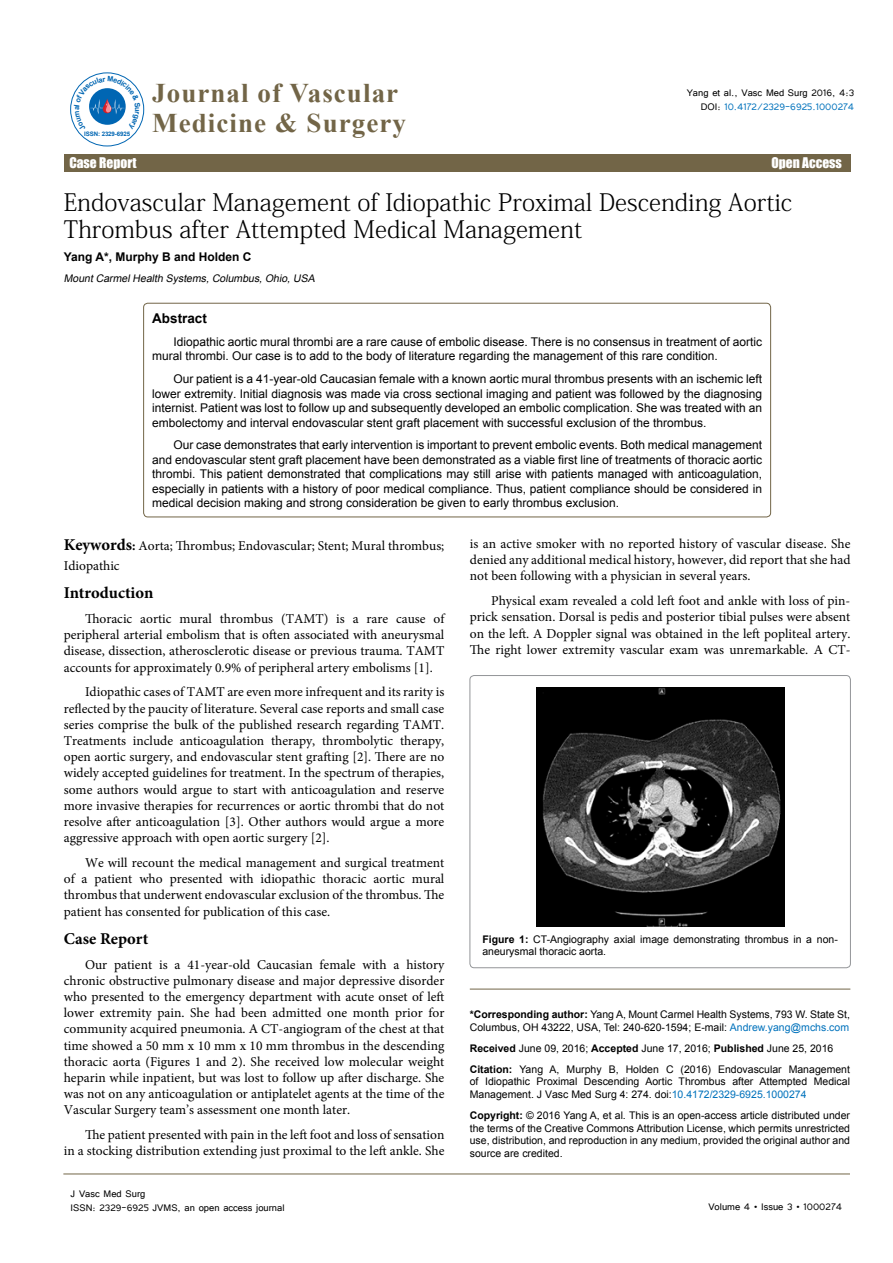
<style>
.page{position:relative;width:893px;height:1263px;background:#fff}
.page>*{position:absolute;margin:0;border:0;box-sizing:border-box;transform-origin:0 0}
.t1{font:700 27px "Times New Roman";letter-spacing:.04em;color:#726547}
.t2{font:24px/27px "Adobe Fangsong Std";color:#000}
.t3{font:700 16.5px "Minion Pro";color:#000}
.t4{font:13.5px/16.2px "Minion Pro";color:#000;text-align:justify}
.t5{font:13.5px "Impact";color:#fff}
.t6{font:700 13.5px "Arial";color:#000}
.t7{font:12px/14.4px "Arial";color:#000;text-align:justify}
.t8{font:12px/14.4px "Tunga";color:#000;text-align:right}
.t9{font:700 12px "Arial";color:#000}
.t10{font:10.5px/12.6px "Arial";color:#000}
.t11{font:italic 10.5px "Arial";color:#000}
.t12{font:700 6.15px "Arial";letter-spacing:-.02em;color:#0066b3}
.s1{color:#0072bc}
.s2{font-weight:700;font-size:16.5px}
.s3{font-weight:700}
</style>
<div class="page">
<div style="left:64px;top:154px;width:786px;height:17px;background:#726547"></div>
<div style="left:70px;top:73px;width:74px;height:73px;border:1px solid #0066b3;border-radius:50%"></div>
<hr style="left:63px;top:1174px;width:787px;height:1px;background:#726547">
<hr style="left:470px;top:989px;width:380px;height:1px;background:#726547">
<div style="left:144px;top:303px;width:627px;height:214px;border:1px solid #726547;border-radius:4px"></div>
<div style="left:470px;top:675px;width:380px;height:293px;border:1px solid #939598;border-radius:4px"></div>
<img style="left:536px;top:688px;width:248px;height:239px">
<svg style="left:74px;top:76px;width:66px;height:55px"></svg>
<p class="t12" style="left:84px;top:130px;width:47px">ISSN: 2329-6925</p>
<h1 class="t1" style="left:152px;top:75px;width:247px">Journal of Vascular</h1>
<h1 class="t1" style="left:152px;top:105px;width:255px">Medicine &amp; Surgery</h1>
<p class="t8" style="left:687px;top:84px;width:169px">Yang et al., Vasc Med Surg 2016, 4:3<br>DOI: <span class="s1">10.4172/2329-6925.1000274</span></p>
<p class="t5" style="left:69px;top:152px;width:69px">Case Report</p>
<p class="t5" style="left:771px;top:152px;width:72px">Open Access</p>
<h2 class="t2" style="left:64px;top:189px;width:730px">Endovascular Management of Idiopathic Proximal Descending Aortic<br>Thrombus after Attempted Medical Management</h2>
<p class="t9" style="left:64px;top:249px;width:189px">Yang A*, Murphy B and Holden C</p>
<p class="t11" style="left:64px;top:271px;width:255px">MountCarmelHealth Systems,Columbus,Ohio,USA</p>
<p class="t6" style="left:152px;top:309px;width:56px">Abstract</p>
<p class="t7" style="left:152px;top:335px;width:611px;text-indent:21px">Idiopathic aortic mural thrombi are a rare cause of embolic disease. There is no consensus in treatment of aortic mural thrombi. Our case is to add to the body of literature regarding the management of this rare condition.</p>
<p class="t7" style="left:152px;top:372px;width:611px;text-indent:21px">Our patient is a 41-year-old Caucasian female with a known aortic mural thrombus presents with an ischemic left lower extremity. Initial diagnosis was made via cross sectional imaging and patient was followed by the diagnosing internist. Patient was lost to follow up and subsequently developed an embolic complication. She was treated with an embolectomy and interval endovascular stent graft placement with successful exclusion of the thrombus.</p>
<p class="t7" style="left:152px;top:438px;width:611px;text-indent:21px">Our case demonstrates that early intervention is important to prevent embolic events. Both medical management and endovascular stent graft placement have been demonstrated as a viable first line of treatments of thoracic aortic thrombi. This patient demonstrated that complications may still arise with patients managed with anticoagulation, especially in patients with a history of poor medical compliance. Thus, patient compliance should be considered in medical decision making and strong consideration be given to early thrombus exclusion.</p>
<p class="t4" style="left:64px;top:536px;width:382px;line-height:19.8px"><span class="s2">Keywords</span><span class="s3">:</span> Aorta; Thrombus; Endovascular; Stent; Mural thrombus;<br>Idiopathic</p>
<p class="t3" style="left:64px;top:581px;width:91px">Introduction</p>
<p class="t4" style="left:64px;top:611px;width:382px;text-indent:21px">Thoracic aortic mural thrombus (TAMT) is a rare cause of peripheral arterial embolism that is often associated with aneurysmal disease, dissection, atherosclerotic disease or previous trauma. TAMT accounts for approximately 0.9% of peripheral artery embolisms [1].</p>
<p class="t4" style="left:64px;top:684px;width:382px;text-indent:21px">Idiopathic cases of TAMT are even more infrequent and its rarity is reflected by the paucity of literature. Several case reports and small case series comprise the bulk of the published research regarding TAMT.<br>Treatments include anticoagulation therapy, thrombolytic therapy, open aortic surgery, and endovascular stent grafting [2]. There are no widely accepted guidelines for treatment. In the spectrum of therapies, some authors would argue to start with anticoagulation and reserve more invasive therapies for recurrences or aortic thrombi that do not resolve after anticoagulation [3]. Other authors would argue a more aggressive approach with open aortic surgery [2].</p>
<p class="t4" style="left:64px;top:854px;width:382px;text-indent:21px">We will recount the medical management and surgical treatment of a patient who presented with idiopathic thoracic aortic mural thrombus that underwent endovascular exclusion of the thrombus. The patient has consented for publication of this case.</p>
<p class="t3" style="left:64px;top:927px;width:86px">Case Report</p>
<p class="t4" style="left:64px;top:956px;width:382px;text-indent:21px">Our patient is a 41-year-old Caucasian female with a history chronic obstructive pulmonary disease and major depressive disorder who presented to the emergency department with acute onset of left lower extremity pain. She had been admitted one month prior for community acquired pneumonia. A CT-angiogram of the chest at that time showed a 50 mm x 10 mm x 10 mm thrombus in the descending thoracic aorta (Figures 1 and 2). She received low molecular weight heparin while inpatient, but was lost to follow up after discharge. She was not on any anticoagulation or antiplatelet agents at the time of the Vascular Surgery team’s assessment one month later.</p>
<p class="t4" style="left:64px;top:1127px;width:382px;text-align:right">The patient presented with pain in the left foot and loss of sensation<br>in a stocking distribution extending just proximal to the left ankle. She</p>
<p class="t4" style="left:470px;top:536px;width:382px">is an active smoker with no reported history of vascular disease. She denied any additional medical history, however, did report that she had not been following with a physician in several years.</p>
<p class="t4" style="left:470px;top:593px;width:382px;text-indent:21px">Physical exam revealed a cold left foot and ankle with loss of pin&shy;prick sensation. Dorsal is pedis and posterior tibial pulses were absent on the left. A Doppler signal was obtained in the left popliteal artery.<br>The right lower extremity vascular exam was unremarkable. A CT-</p>
<p class="t10" style="left:482px;top:933px;width:357px"><span class="s3">Figure 1:</span> CT-Angiography axial image demonstrating thrombus in a non&shy;aneurysmal thoracic aorta.</p>
<p class="t10" style="left:470px;top:1008px;width:382px"><span class="s3">*Corresponding author:</span> Yang A, Mount Carmel Health Systems, 793 W. State St,<br>Columbus, OH 43222, USA, Tel: 240-620-1594; E-mail: <span class="s1">Andrew.yang@mchs.com</span></p>
<p class="t10" style="left:470px;top:1037px;width:382px;line-height:21.1px"><span class="s3">Received</span> June 09, 2016; <span class="s3">Accepted</span> June 17, 2016; <span class="s3">Published</span> June 25, 2016<br><span class="s3">Citation:</span> Yang A, Murphy B, Holden C (2016) Endovascular Management</p>
<p class="t10" style="left:470px;top:1075px;width:382px">of Idiopathic Proximal Descending Aortic Thrombus after Attempted Medical<br>Management. J Vasc Med Surg 4: 274. doi:<span class="s1">10.4172/2329-6925.1000274</span></p>
<p class="t10" style="left:470px;top:1109px;width:382px;text-align:justify"><span class="s3">Copyright:</span> © 2016 Yang A, et al. This is an open-access article distributed under the terms of the Creative Commons Attribution License, which permits unrestricted use, distribution, and reproduction in any medium, provided the original author and source are credited.</p>
<p class="t8" style="left:71px;top:1185px;width:215px;text-align:left">J Vasc Med Surg<br>ISSN: 2329-6925 JVMS, an open access journal</p>
<p class="t8" style="left:708px;top:1198px;width:135px">Volume 4 • Issue 3 • 1000274</p>
</div>
